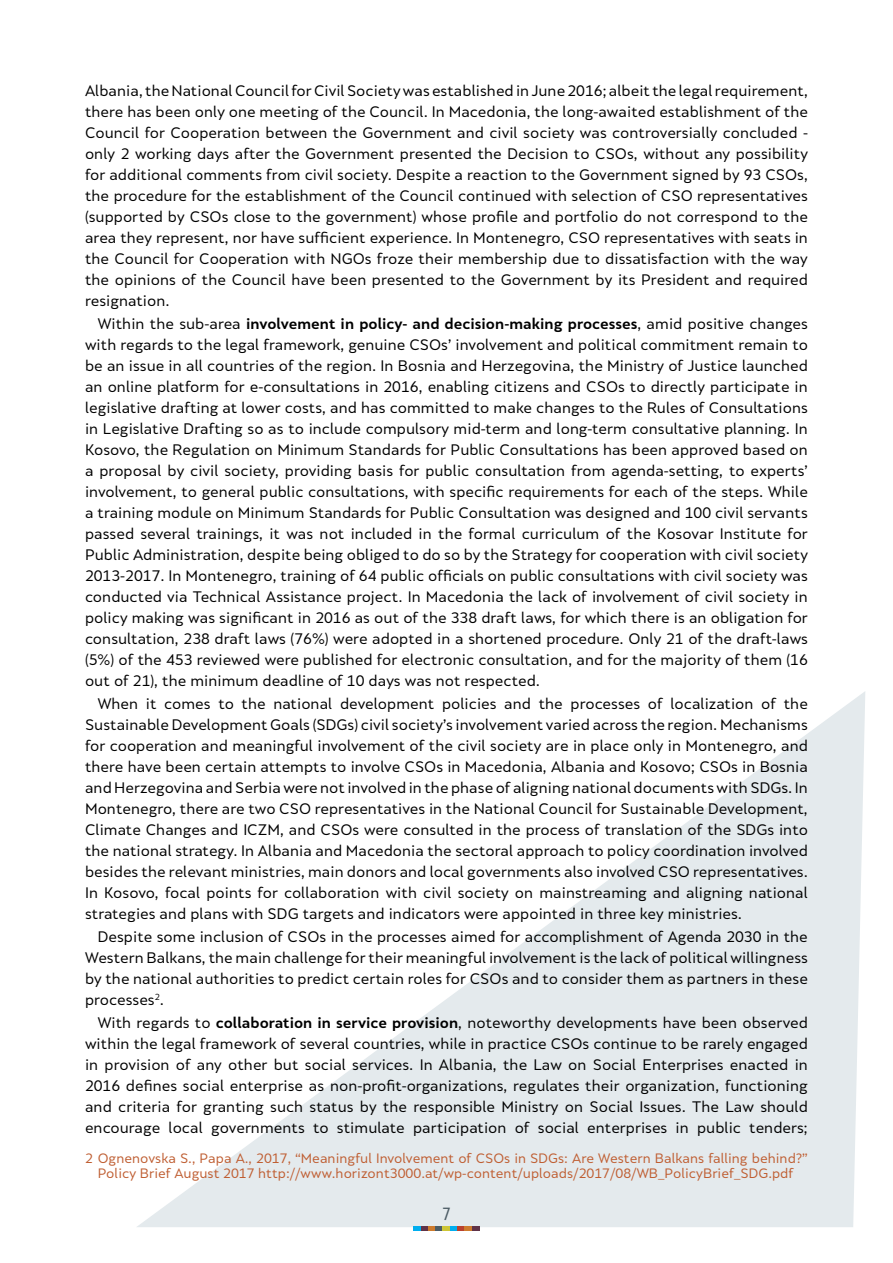
<style>
.page{position:relative;width:893px;height:1263px;background:#fff}
.page>*{position:absolute;margin:0;border:0;box-sizing:border-box;transform-origin:0 0}
.t1{font:16.5px "Skola Sans Cn";color:#4c5c65}
.t2{font:14.25px/21px "Skola Sans";color:#000;text-align:justify}
.t3{font:12.75px/15px "Skola Sans";color:#bf5e32;text-align:center}
.s1{font-weight:700}
</style>
<div class="page">
<svg style="left:137px;top:692px;width:728px;height:535px"></svg>
<svg style="left:414px;top:1226px;width:14px;height:5px"></svg>
<div style="left:428px;top:1226px;width:8px;height:5px;background:#ce7b2d"></div>
<svg style="left:436px;top:1226px;width:21px;height:5px"></svg>
<div style="left:457px;top:1226px;width:8px;height:5px;background:#b9422f"></div>
<svg style="left:465px;top:1226px;width:14px;height:5px"></svg>
<p class="t2" style="left:85px;top:80px;width:724px">Albania, the National Council for Civil Society was established in June 2016; albeit the legal requirement, there has been only one meeting of the Council. In Macedonia, the long-awaited establishment of the Council for Cooperation between the Government and civil society was controversially concluded - only 2 working days after the Government presented the Decision to CSOs, without any possibility for additional comments from civil society. Despite a reaction to the Government signed by 93 CSOs, the procedure for the establishment of the Council continued with selection of CSO representatives (supported by CSOs close to the government) whose profile and portfolio do not correspond to the area they represent, nor have sufficient experience. In Montenegro, CSO representatives with seats in the Council for Cooperation with NGOs froze their membership due to dissatisfaction with the way the opinions of the Council have been presented to the Government by its President and required resignation.</p>
<p class="t2" style="left:85px;top:313px;width:724px;text-indent:13px">Within the sub-area <span class="s1">involvement in policy- and decision-making processes</span>, amid positive changes with regards to the legal framework, genuine CSOs’ involvement and political commitment remain to be an issue in all countries of the region. In Bosnia and Herzegovina, the Ministry of Justice launched an online platform for e-consultations in 2016, enabling citizens and CSOs to directly participate in legislative drafting at lower costs, and has committed to make changes to the Rules of Consultations in Legislative Drafting so as to include compulsory mid-term and long-term consultative planning. In Kosovo, the Regulation on Minimum Standards for Public Consultations has been approved based on a proposal by civil society, providing basis for public consultation from agenda-setting, to experts’ involvement, to general public consultations, with specific requirements for each of the steps. While a training module on Minimum Standards for Public Consultation was designed and 100 civil servants passed several trainings, it was not included in the formal curriculum of the Kosovar Institute for Public Administration, despite being obliged to do so by the Strategy for cooperation with civil society 2013-2017. In Montenegro, training of 64 public officials on public consultations with civil society was conducted via Technical Assistance project. In Macedonia the lack of involvement of civil society in policy making was significant in 2016 as out of the 338 draft laws, for which there is an obligation for consultation, 238 draft laws (76%) were adopted in a shortened procedure. Only 21 of the draft-laws (5%) оf the 453 reviewed were published for electronic consultation, and for the majority of them (16 out of 21), the minimum deadline of 10 days was not respected.</p>
<p class="t2" style="left:85px;top:693px;width:724px;text-indent:13px">When it comes to the national development policies and the processes of localization of the Sustainable Development Goals (SDGs) civil society’s involvement varied across the region. Mechanisms for cooperation and meaningful involvement of the civil society are in place only in Montenegro, and there have been certain attempts to involve CSOs in Macedonia, Albania and Kosovo; CSOs in Bosnia and Herzegovina and Serbia were not involved in the phase of aligning national documents with SDGs. In Montenegro, there are two CSO representatives in the National Council for Sustainable Development, Climate Changes and ICZM, and CSOs were consulted in the process of translation of the SDGs into the national strategy. In Albania and Macedonia the sectoral approach to policy coordination involved besides the relevant ministries, main donors and local governments also involved CSO representatives.<br>In Kosovo, focal points for collaboration with civil society on mainstreaming and aligning national strategies and plans with SDG targets and indicators were appointed in three key ministries.</p>
<p class="t2" style="left:85px;top:926px;width:724px;text-indent:13px">Despite some inclusion of CSOs in the processes aimed for accomplishment of Agenda 2030 in the Western Balkans, the main challenge for their meaningful involvement is the lack of political willingness by the national authorities to predict certain roles for CSOs and to consider them as partners in these processes<sup>2</sup>.</p>
<p class="t2" style="left:85px;top:1012px;width:724px;text-indent:13px">With regards to <span class="s1">collaboration in service provision</span>, noteworthy developments have been observed within the legal framework of several countries, while in practice CSOs continue to be rarely engaged in provision of any other but social services. In Albania, the Law on Social Enterprises enacted in 2016 defines social enterprise as non-profit-organizations, regulates their organization, functioning and criteria for granting such status by the responsible Ministry on Social Issues. The Law should encourage local governments to stimulate participation of social enterprises in public tenders;</p>
<p class="t3" style="left:85px;top:1150px;width:724px">2 Ognenovska S., Papa A., 2017, “Meaningful Involvement of CSOs in SDGs: Are Western Balkans falling behind?”<br>Policy Brief August 2017 http://www.horizont3000.at/wp-content/uploads/2017/08/WB_PolicyBrief_SDG.pdf</p>
<p class="t1" style="left:442px;top:1204px;width:10px">7</p>
</div>
